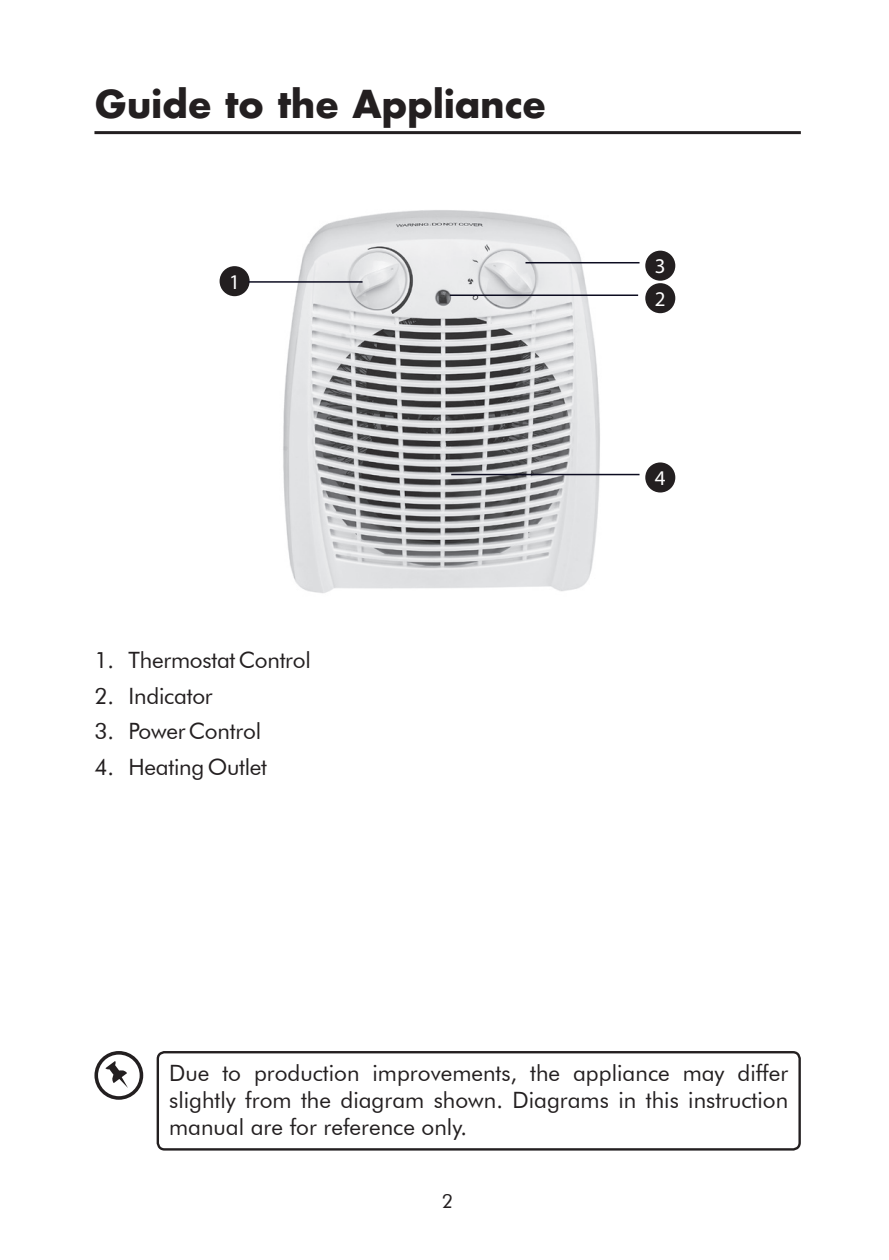
<style>
.page{position:relative;width:889px;height:1260px;background:#fff}
.page>*{position:absolute;margin:0;border:0;box-sizing:border-box;transform-origin:0 0}
.t1{font:700 42px "Futura";color:#231f20}
.t2{font:22.5px/27px "Futura BT";letter-spacing:-.01em;color:#231f20;text-align:justify}
.t3{font:21px/32.4px "Myriad Pro";color:#fff}
.t4{font:19.5px "Futura BT";color:#231f20}
</style>
<div class="page">
<hr style="left:94px;top:131px;width:706px;height:3px;background:#231f20">
<div style="left:157px;top:1051px;width:643px;height:100px;border:2px solid #231f20;border-radius:7px"></div>
<svg style="left:94px;top:1051px;width:49px;height:49px"></svg>
<div style="left:221px;top:268px;width:27px;height:27px;background:#231f20;border-radius:50%"></div>
<div style="left:219px;top:266px;width:30px;height:30px;border:3px solid #231f20;border-radius:50%"></div>
<div style="left:646px;top:252px;width:27px;height:27px;background:#231f20;border-radius:50%"></div>
<div style="left:645px;top:251px;width:30px;height:30px;border:3px solid #231f20;border-radius:50%"></div>
<div style="left:646px;top:285px;width:27px;height:27px;background:#231f20;border-radius:50%"></div>
<div style="left:645px;top:283px;width:30px;height:30px;border:3px solid #231f20;border-radius:50%"></div>
<div style="left:646px;top:464px;width:27px;height:27px;background:#231f20;border-radius:50%"></div>
<div style="left:645px;top:462px;width:30px;height:30px;border:3px solid #231f20;border-radius:50%"></div>
<img style="left:283px;top:210px;width:347px;height:383px">
<hr style="left:451px;top:474px;width:188px;height:1px;background:#0c0c20">
<hr style="left:248px;top:281px;width:114px;height:2px;background:#0c0c20">
<hr style="left:525px;top:262px;width:114px;height:1px;background:#0c0c20">
<hr style="left:449px;top:294px;width:189px;height:2px;background:#0c0c20">
<h1 class="t1" style="left:94px;top:80px;width:453px">Guide to the Appliance</h1>
<p class="t3" style="left:229px;top:265px;width:12px">1</p>
<p class="t2" style="left:94px;top:646px;width:218px">1. Thermostat Control</p>
<p class="t2" style="left:94px;top:682px;width:120px">2. Indicator</p>
<p class="t2" style="left:94px;top:717px;width:168px">3. Power Control</p>
<p class="t2" style="left:94px;top:753px;width:174px">4. Heating Outlet</p>
<p class="t3" style="left:654px;top:250px;width:12px">3<br>2</p>
<p class="t3" style="left:654px;top:462px;width:12px">4</p>
<p class="t2" style="left:169px;top:1059px;width:620px">Due to production improvements, the appliance may differ slightly from the diagram shown. Diagrams in this instruction manual are for reference only.</p>
<p class="t4" style="left:442px;top:1189px;width:13px">2</p>
</div>
